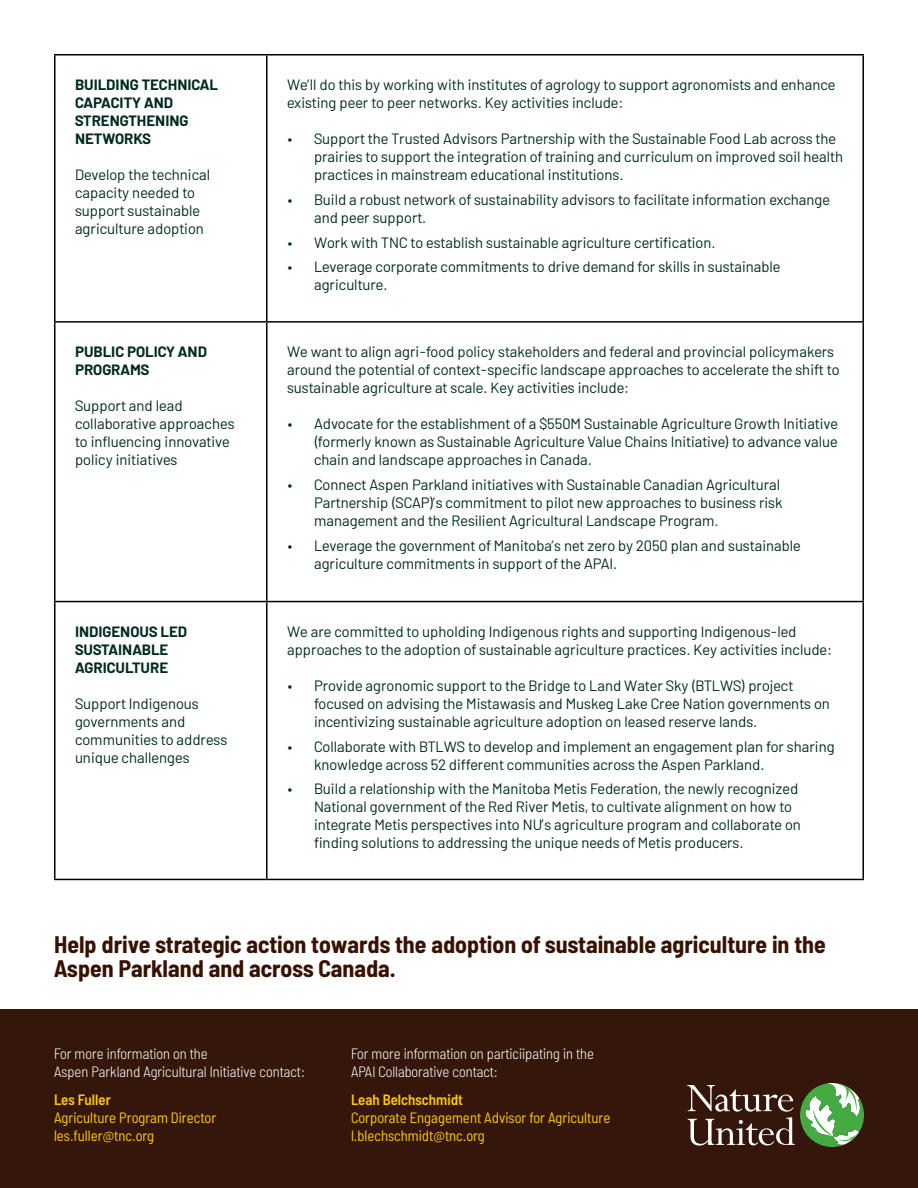
<style>
.page{position:relative;width:918px;height:1188px;background:#fff}
.page>*{position:absolute;margin:0;border:0;box-sizing:border-box;transform-origin:0 0}
.t1{font:700 semi-condensed 24px/24px "Barlow";color:#381200}
.t2{font:15px/18px "Barlow";color:#002a20}
.t3{font:300 semi-condensed 15px "Barlow";color:#fff}
.t4{font:700 15px/18px "Barlow";color:#002a20}
.t5{font:semi-condensed 15px "Barlow";color:#fec70c}
.t6{font:600 semi-condensed 15px "Barlow";color:#fec70c}
</style>
<div class="page">
<div style="left:0;top:1010px;width:918px;height:178px;background:#34160a"></div>
<svg style="left:687px;top:1083px;width:177px;height:64px"></svg>
<hr style="left:54px;top:54px;width:213px;height:2px;background:#000">
<hr style="left:54px;top:56px;width:2px;height:265px;background:#000">
<hr style="left:267px;top:54px;width:597px;height:2px;background:#000">
<hr style="left:266px;top:56px;width:2px;height:265px;background:#000">
<hr style="left:862px;top:56px;width:2px;height:265px;background:#000">
<hr style="left:54px;top:321px;width:213px;height:2px;background:#000">
<hr style="left:54px;top:323px;width:2px;height:278px;background:#000">
<hr style="left:267px;top:321px;width:597px;height:2px;background:#000">
<hr style="left:266px;top:323px;width:2px;height:278px;background:#000">
<hr style="left:862px;top:323px;width:2px;height:278px;background:#000">
<hr style="left:54px;top:601px;width:213px;height:1px;background:#000">
<hr style="left:54px;top:602px;width:2px;height:277px;background:#000">
<hr style="left:267px;top:601px;width:597px;height:1px;background:#000">
<hr style="left:266px;top:602px;width:2px;height:277px;background:#000">
<hr style="left:862px;top:602px;width:2px;height:277px;background:#000">
<hr style="left:54px;top:879px;width:213px;height:1px;background:#000">
<hr style="left:267px;top:879px;width:597px;height:1px;background:#000">
<p class="t4" style="left:75px;top:74px;width:145px">BUILDING TECHNICAL<br>CAPACITY AND<br>STRENGTHENING<br>NETWORKS</p>
<p class="t2" style="left:75px;top:164px;width:137px">Develop the technical capacity needed to support sustainable agriculture adoption</p>
<p class="t4" style="left:75px;top:342px;width:133px">PUBLIC POLICY AND<br>PROGRAMS</p>
<p class="t2" style="left:75px;top:396px;width:161px">Support and lead collaborative approaches to influencing innovative policy initiatives</p>
<p class="t4" style="left:75px;top:621px;width:114px">INDIGENOUS LED<br>SUSTAINABLE<br>AGRICULTURE</p>
<p class="t2" style="left:75px;top:693px;width:154px">Support Indigenous governments and communities to address unique challenges</p>
<p class="t2" style="left:287px;top:74px;width:550px">We’ll do this by working with institutes of agrology to support agronomists and enhance existing peer to peer networks. Key activities include:</p>
<p class="t2" style="left:314px;top:128px;width:531px;text-indent:-27px">• Support the Trusted Advisors Partnership with the Sustainable Food Lab across the prairies to support the integration of training and curriculum on improved soil health practices in mainstream educational institutions.</p>
<p class="t2" style="left:314px;top:189px;width:518px;text-indent:-27px">• Build a robust network of sustainability advisors to facilitate information exchange and peer support.</p>
<p class="t2" style="left:287px;top:232px;width:430px">• Work with TNC to establish sustainable agriculture certification.</p>
<p class="t2" style="left:314px;top:257px;width:468px;text-indent:-27px">• Leverage corporate commitments to drive demand for skills in sustainable agriculture.</p>
<p class="t2" style="left:287px;top:342px;width:554px">We want to align agri-food policy stakeholders and federal and provincial policymakers around the potential of context-specific landscape approaches to accelerate the shift to sustainable agriculture at scale. Key activities include:</p>
<p class="t2" style="left:314px;top:414px;width:526px;text-align:justify;text-indent:-27px">• Advocate for the establishment of a $550M Sustainable Agriculture Growth Initiative (formerly known as Sustainable Agriculture Value Chains Initiative) to advance value chain and landscape approaches in Canada.</p>
<p class="t2" style="left:314px;top:474px;width:470px;text-indent:-27px">• Connect Aspen Parkland initiatives with Sustainable Canadian Agricultural<br>Partnership (SCAP)’s commitment to pilot new approaches to business risk management and the Resilient Agricultural Landscape Program.</p>
<p class="t2" style="left:314px;top:535px;width:488px;text-indent:-27px">• Leverage the government of Manitoba’s net zero by 2050 plan and sustainable agriculture commitments in support of the APAI.</p>
<p class="t2" style="left:287px;top:621px;width:547px">We are committed to upholding Indigenous rights and supporting Indigenous-led approaches to the adoption of sustainable agriculture practices. Key activities include:</p>
<p class="t2" style="left:314px;top:675px;width:517px;text-indent:-27px">• Provide agronomic support to the Bridge to Land Water Sky (BTLWS) project focused on advising the Mistawasis and Muskeg Lake Cree Nation governments on incentivizing sustainable agriculture adoption on leased reserve lands.</p>
<p class="t2" style="left:314px;top:736px;width:522px;text-indent:-27px">• Collaborate with BTLWS to develop and implement an engagement plan for sharing knowledge across 52 different communities across the Aspen Parkland.</p>
<p class="t2" style="left:314px;top:779px;width:488px;text-indent:-27px">• Build a relationship with the Manitoba Metis Federation, the newly recognized National government of the Red River Metis, to cultivate alignment on how to integrate Metis perspectives into NU’s agriculture program and collaborate on finding solutions to addressing the unique needs of Metis producers.</p>
<p class="t1" style="left:54px;top:930px;width:773px">Help drive strategic action towards the adoption of sustainable agriculture in the<br>Aspen Parkland and across Canada.</p>
<p class="t3" style="left:54px;top:1043px;width:155px">For more information on the</p>
<p class="t3" style="left:54px;top:1061px;width:252px">Aspen Parkland Agricultural Initiative contact:</p>
<p class="t6" style="left:54px;top:1089px;width:58px">Les Fuller</p>
<p class="t5" style="left:54px;top:1107px;width:164px">Agriculture Program Director</p>
<p class="t5" style="left:54px;top:1125px;width:102px">les.fuller@tnc.org</p>
<p class="t3" style="left:351px;top:1043px;width:245px">For more information on particiipating in the</p>
<p class="t3" style="left:351px;top:1061px;width:148px">APAI Collaborative contact:</p>
<p class="t6" style="left:351px;top:1089px;width:113px">Leah Belchschmidt</p>
<p class="t5" style="left:351px;top:1107px;width:261px">Corporate Engagement Advisor for Agriculture</p>
<p class="t5" style="left:351px;top:1125px;width:135px">l.blechschmidt@tnc.org</p>
</div>
